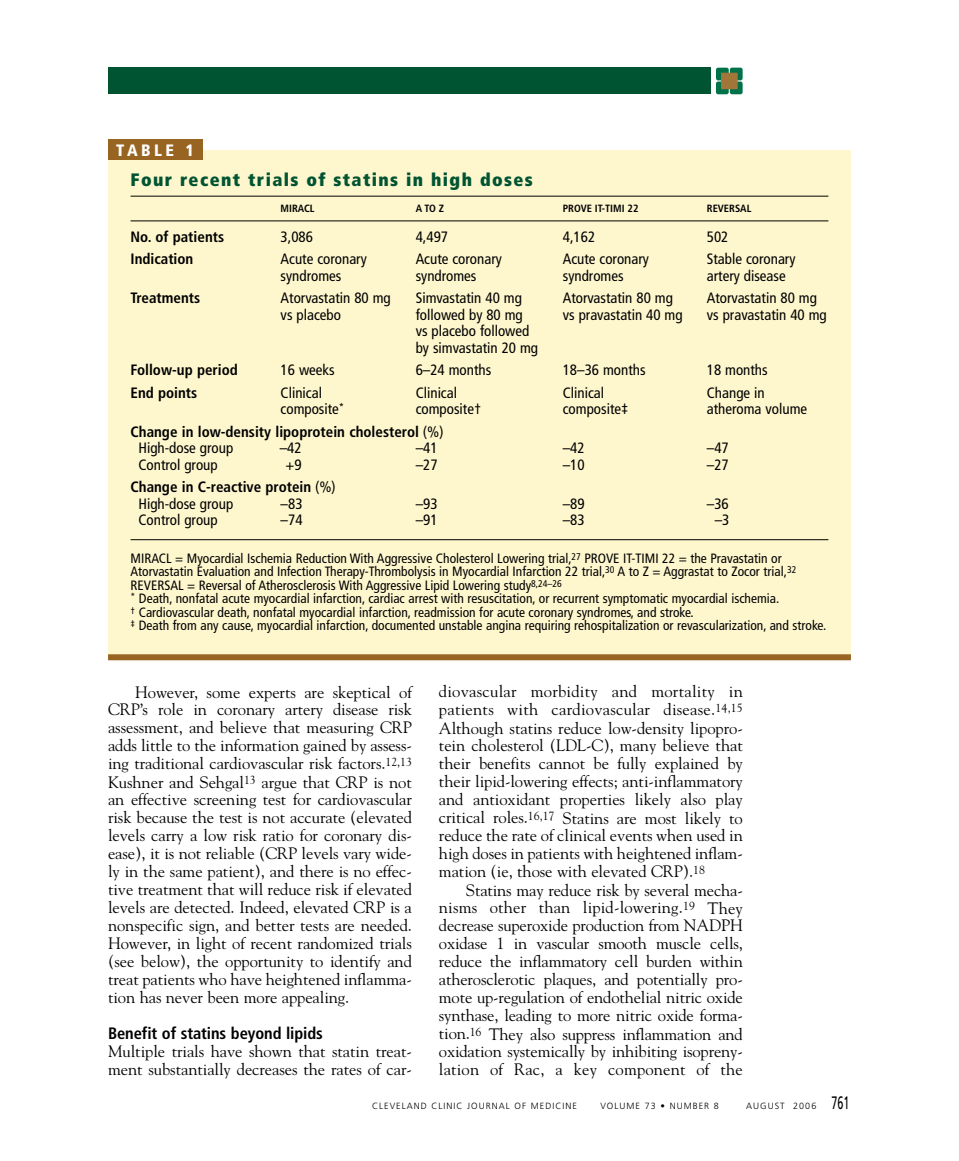
<style>
.page{position:relative;width:959px;height:1161px;background:#fff}
.page>*{position:absolute;margin:0;border:0;box-sizing:border-box;transform-origin:0 0}
.t1{font:900 condensed 18px "Frutiger";letter-spacing:.08em;color:#015432}
.t2{font:16.5px/18px "Goudy";letter-spacing:-.005em;color:#000;text-align:justify}
.t3{font:700 condensed 16.5px "Frutiger";letter-spacing:-.005em;color:#000}
.t4{font:900 condensed 16.5px "Frutiger";letter-spacing:.21em;color:#fff}
.t5{font:condensed 15px/16.5px "Frutiger";color:#000}
.t6{font:700 condensed 15px/16.5px "Frutiger";color:#000}
.t7{font:condensed 13.5px/13.5px "Frutiger";color:#000}
.t8{font:700 condensed 10.5px "Frutiger";color:#000}
.t9{font:300 9px "Frutiger";letter-spacing:.11em;color:#000}
.s1{font-weight:400}
.s2{font-weight:400;font-size:18px}
</style>
<div class="page">
<svg style="left:717px;top:67px;width:26px;height:28px"></svg>
<svg style="left:716px;top:68px;width:26px;height:26px"></svg>
<div style="left:721px;top:73px;width:16px;height:16px;background:#a17638"></div>
<div style="left:108px;top:68px;width:603px;height:26px;background:#015432"></div>
<div style="left:108px;top:150px;width:742px;height:507px;background:#fef7ce"></div>
<hr style="left:130px;top:196px;width:698px;height:1px;background:#000">
<hr style="left:130px;top:221px;width:698px;height:1px;background:#000">
<hr style="left:130px;top:539px;width:698px;height:1px;background:#000">
<div style="left:108px;top:140px;width:94px;height:20px;background:#976422"></div>
<div style="left:108px;top:654px;width:742px;height:6px;background:#976422"></div>
<p class="t4" style="left:116px;top:144px;width:79px">TABLE 1</p>
<p class="t1" style="left:130px;top:172px;width:404px">Four recent trials of statins in high doses</p>
<p class="t8" style="left:280px;top:204px;width:35px">MIRACL</p>
<p class="t8" style="left:415px;top:204px;width:30px">A TO Z</p>
<p class="t8" style="left:563px;top:204px;width:77px">PROVE IT-TIMI 22</p>
<p class="t8" style="left:706px;top:204px;width:46px">REVERSAL</p>
<p class="t6" style="left:130px;top:229px;width:95px">No. of patients</p>
<p class="t5" style="left:280px;top:229px;width:34px">3,086</p>
<p class="t5" style="left:416px;top:229px;width:34px">4,497</p>
<p class="t5" style="left:563px;top:229px;width:34px">4,162</p>
<p class="t5" style="left:707px;top:229px;width:23px">502</p>
<p class="t6" style="left:130px;top:252px;width:64px">Indication</p>
<p class="t5" style="left:280px;top:252px;width:88px">Acute coronary</p>
<p class="t5" style="left:415px;top:252px;width:88px">Acute coronary</p>
<p class="t5" style="left:562px;top:252px;width:88px">Acute coronary</p>
<p class="t5" style="left:706px;top:252px;width:90px">Stable coronary</p>
<p class="t5" style="left:280px;top:268px;width:62px">syndromes</p>
<p class="t5" style="left:416px;top:268px;width:62px">syndromes</p>
<p class="t5" style="left:562px;top:268px;width:62px">syndromes</p>
<p class="t5" style="left:707px;top:268px;width:80px">artery disease</p>
<p class="t6" style="left:130px;top:291px;width:71px">Treatments</p>
<p class="t5" style="left:280px;top:291px;width:112px">Atorvastatin 80 mg</p>
<p class="t5" style="left:415px;top:291px;width:108px">Simvastatin 40 mg</p>
<p class="t5" style="left:562px;top:291px;width:112px">Atorvastatin 80 mg</p>
<p class="t5" style="left:706px;top:291px;width:112px">Atorvastatin 80 mg</p>
<p class="t5" style="left:280px;top:307px;width:62px">vs placebo</p>
<p class="t5" style="left:416px;top:307px;width:109px">followed by 80 mg</p>
<p class="t5" style="left:562px;top:307px;width:121px">vs pravastatin 40 mg</p>
<p class="t5" style="left:706px;top:307px;width:121px">vs pravastatin 40 mg</p>
<p class="t5" style="left:416px;top:324px;width:124px">vs placebo followed by simvastatin 20 mg</p>
<p class="t6" style="left:130px;top:363px;width:109px">Follow-up period</p>
<p class="t5" style="left:280px;top:363px;width:56px">16 weeks</p>
<p class="t5" style="left:416px;top:363px;width:77px">6–24 months</p>
<p class="t5" style="left:562px;top:363px;width:84px">18–36 months</p>
<p class="t5" style="left:706px;top:363px;width:62px">18 months</p>
<p class="t6" style="left:130px;top:385px;width:68px">End points</p>
<p class="t5" style="left:280px;top:385px;width:43px">Clinical</p>
<p class="t5" style="left:416px;top:385px;width:43px">Clinical</p>
<p class="t5" style="left:562px;top:385px;width:43px">Clinical</p>
<p class="t5" style="left:707px;top:385px;width:59px">Change in</p>
<p class="t5" style="left:280px;top:402px;width:65px">composite<sup>*</sup></p>
<p class="t5" style="left:416px;top:402px;width:67px">composite†</p>
<p class="t5" style="left:562px;top:402px;width:67px">composite‡</p>
<p class="t5" style="left:706px;top:402px;width:102px">atheroma volume</p>
<p class="t6" style="left:138px;top:424px;width:306px;text-indent:-8px">Change in low-density lipoprotein cholesterol <span class="s1">(%)<br>High-dose group</span></p>
<p class="t5" style="left:280px;top:441px;width:23px">–42</p>
<p class="t5" style="left:415px;top:441px;width:23px">–41</p>
<p class="t5" style="left:562px;top:441px;width:23px">–42</p>
<p class="t5" style="left:706px;top:441px;width:23px">–47</p>
<p class="t5" style="left:138px;top:457px;width:81px">Control group</p>
<p class="t5" style="left:285px;top:457px;width:18px">+9</p>
<p class="t5" style="left:415px;top:457px;width:23px">–27</p>
<p class="t5" style="left:562px;top:457px;width:23px">–10</p>
<p class="t5" style="left:706px;top:457px;width:23px">–27</p>
<p class="t6" style="left:138px;top:480px;width:199px;text-indent:-8px">Change in C-reactive protein <span class="s1">(%)<br>High-dose group</span></p>
<p class="t5" style="left:280px;top:496px;width:23px">–83</p>
<p class="t5" style="left:415px;top:496px;width:23px">–93</p>
<p class="t5" style="left:562px;top:496px;width:23px">–89</p>
<p class="t5" style="left:706px;top:496px;width:23px">–36</p>
<p class="t5" style="left:138px;top:513px;width:81px">Control group</p>
<p class="t5" style="left:280px;top:513px;width:23px">–74</p>
<p class="t5" style="left:415px;top:513px;width:23px">–91</p>
<p class="t5" style="left:562px;top:513px;width:23px">–83</p>
<p class="t5" style="left:714px;top:513px;width:16px">–3</p>
<p class="t7" style="left:130px;top:552px;width:697px">MIRACL = Myocardial Ischemia Reduction With Aggressive Cholesterol Lowering trial,<sup>27</sup> PROVE IT-TIMI 22 = the Pravastatin or Atorvastatin Evaluation and Infection Therapy-Thrombolysis in Myocardial Infarction 22 trial,<sup>30</sup> A to Z = Aggrastat to Zocor trial,<sup>32<br></sup>REVERSAL = Reversal of Atherosclerosis With Aggressive Lipid Lowering study<sup>8,24–26<br>*</sup> Death, nonfatal acute myocardial infarction, cardiac arrest with resuscitation, or recurrent symptomatic myocardial ischemia.<br><sup>†</sup> Cardiovascular death, nonfatal myocardial infarction, readmission for acute coronary syndromes, and stroke.<br><sup>‡</sup> Death from any cause, myocardial infarction, documented unstable angina requiring rehospitalization or revascularization, and stroke.</p>
<p class="t2" style="left:108px;top:684px;width:305px;text-indent:27px">However, some experts are skeptical of CRP’s role in coronary artery disease risk assessment, and believe that measuring CRP adds little to the information gained by assess&shy;ing traditional cardiovascular risk factors.<sup>12,13<br></sup>Kushner and Sehgal<sup>13</sup> argue that CRP is not an effective screening test for cardiovascular risk because the test is not accurate (elevated levels carry a low risk ratio for coronary dis&shy;ease), it is not reliable (CRP levels vary wide&shy;ly in the same patient), and there is no effec&shy;tive treatment that will reduce risk if elevated levels are detected. Indeed, elevated CRP is a nonspecific sign, and better tests are needed.<br>However, in light of recent randomized trials (see below), the opportunity to identify and treat patients who have heightened inflamma&shy;tion has never been more appealing.</p>
<p class="t3" style="left:108px;top:1027px;width:216px">Benefit of statins beyond lipids</p>
<p class="t2" style="left:108px;top:1044px;width:305px">Multiple trials have shown that statin treat&shy;ment substantially decreases the rates of car-</p>
<p class="t2" style="left:439px;top:684px;width:305px">diovascular morbidity and mortality in patients with cardiovascular disease.<sup>14,15<br></sup>Although statins reduce low-density lipopro&shy;tein cholesterol (LDL-C), many believe that their benefits cannot be fully explained by their lipid-lowering effects; anti-inflammatory and antioxidant properties likely also play critical roles.<sup>16,17</sup> Statins are most likely to reduce the rate of clinical events when used in high doses in patients with heightened inflam&shy;mation (ie, those with elevated CRP).<sup>18</sup></p>
<p class="t2" style="left:439px;top:882px;width:305px;text-indent:27px">Statins may reduce risk by several mecha&shy;nisms other than lipid-lowering.<sup>19</sup> They decrease superoxide production from NADPH oxidase 1 in vascular smooth muscle cells, reduce the inflammatory cell burden within atherosclerotic plaques, and potentially pro&shy;mote up-regulation of endothelial nitric oxide synthase, leading to more nitric oxide forma&shy;tion.<sup>16</sup> They also suppress inflammation and oxidation systemically by inhibiting isopreny&shy;lation of Rac, a key component of the</p>
<p class="t9" style="left:372px;top:1102px;width:206px">CLEVELAND CLINIC JOURNAL OF MEDICINE</p>
<p class="t9" style="left:600px;top:1102px;width:120px">VOLUME 73 • NUMBER 8</p>
<p class="t9" style="left:746px;top:1102px;width:105px">AUGUST 2006 <span class="s2">761</span></p>
</div>
